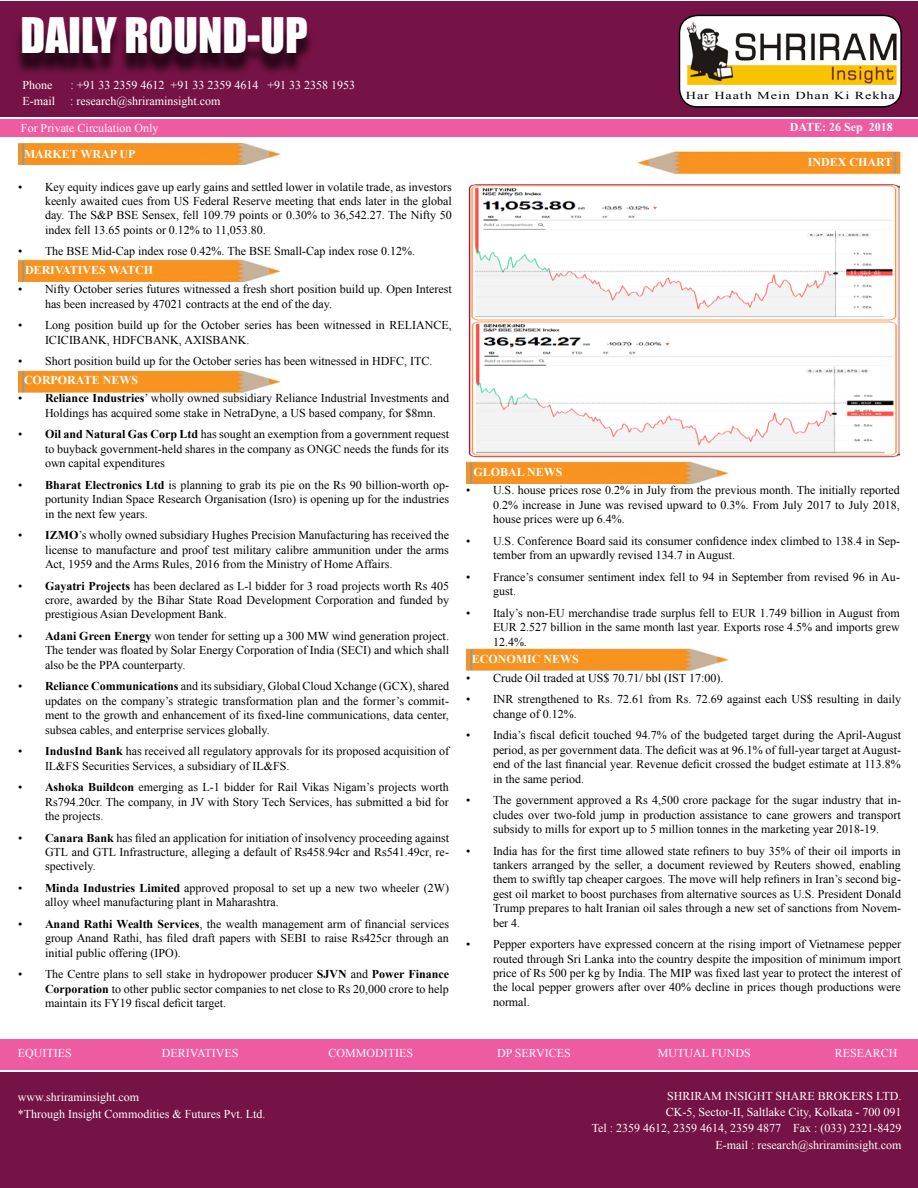
<style>
.page{position:relative;width:918px;height:1188px;background:#fff}
.page>*{position:absolute;margin:0;border:0;box-sizing:border-box;transform-origin:0 0}
.t1{font:45px "Impact";color:#fff}
.t2{font:12px/14.4px "Times New Roman";color:#000;text-align:justify}
.t3{font:12px "Times New Roman";color:#fff}
.t4{font:700 12px "Times New Roman";color:#fff}
.t5{font:10.65px "Times New Roman";letter-spacing:.06em;color:#000;scale:1.34 1}
.s1{font-weight:700}
</style>
<div class="page">
<div style="left:0;top:1px;width:918px;height:116px;background:#761346"></div>
<div style="left:0;top:1072px;width:918px;height:116px;background:#761346"></div>
<div style="left:14px;top:24px;width:467px;height:97px;background:#000;opacity:.75"></div>
<div style="left:679px;top:15px;width:222px;height:92px;background:#fff;border-radius:18px"></div>
<div style="left:679px;top:15px;width:223px;height:93px;border:2px solid #000;border-radius:18px"></div>
<img style="left:686px;top:20px;width:210px;height:66px">
<div style="left:0;top:119px;width:918px;height:18px;background:#ef5ba1"></div>
<div style="left:0;top:1039px;width:918px;height:31px;background:#ef5ba1"></div>
<img style="left:639px;top:150px;width:263px;height:25px">
<img style="left:18px;top:371px;width:263px;height:21px">
<img style="left:18px;top:260px;width:263px;height:22px">
<img style="left:18px;top:143px;width:263px;height:22px">
<img style="left:467px;top:462px;width:262px;height:22px">
<img style="left:467px;top:649px;width:262px;height:21px">
<img style="left:468px;top:184px;width:432px;height:274px">
<p class="t1" style="left:20px;top:1px;width:289px">DAILY ROUND-UP</p>
<p class="t3" style="left:22px;top:77px;width:31px">Phone</p>
<p class="t3" style="left:70px;top:77px;width:286px">: +91 33 2359 4612 +91 33 2359 4614 +91 33 2358 1953</p>
<p class="t3" style="left:22px;top:93px;width:34px">E-mail</p>
<p class="t3" style="left:70px;top:93px;width:152px">: research@shriraminsight.com</p>
<p class="t3" style="left:21px;top:120px;width:139px">For Private Circulation Only</p>
<p class="t4" style="left:24px;top:145px;width:113px">MARKET WRAP UP</p>
<p class="t2" style="left:45px;top:179px;width:408px;text-indent:-27px">• Key equity indices gave up early gains and settled lower in volatile trade, as investors keenly awaited cues from US Federal Reserve meeting that ends later in the global day. The S&amp;P BSE Sensex, fell 109.79 points or 0.30% to 36,542.27. The Nifty 50 index fell 13.65 points or 0.12% to 11,053.80.</p>
<p class="t2" style="left:18px;top:244px;width:399px">• The BSE Mid-Cap index rose 0.42%. The BSE Small-Cap index rose 0.12%.</p>
<p class="t2" style="left:45px;top:282px;width:408px;text-indent:-27px">• Nifty October series futures witnessed a fresh short position build up. Open Interest has been increased by 47021 contracts at the end of the day.</p>
<p class="t2" style="left:45px;top:318px;width:408px;text-indent:-27px">• Long position build up for the October series has been witnessed in RELIANCE,<br>ICICIBANK, HDFCBANK, AXISBANK.</p>
<p class="t2" style="left:18px;top:354px;width:416px">• Short position build up for the October series has been witnessed in HDFC, ITC.</p>
<p class="t4" style="left:24px;top:372px;width:116px">CORPORATE NEWS</p>
<p class="t2" style="left:45px;top:391px;width:406px;text-indent:-27px">• <span class="s1">Reliance Industries</span>’ wholly owned subsidiary Reliance Industrial Investments and<br>Holdings has acquired some stake in NetraDyne, a US based company, for $8mn.</p>
<p class="t2" style="left:45px;top:427px;width:406px;text-indent:-27px">• <span class="s1">Oil and Natural Gas Corp Ltd</span> has sought an exemption from a government request to buyback government-held shares in the company as ONGC needs the funds for its own capital expenditures</p>
<p class="t2" style="left:45px;top:477px;width:406px;text-indent:-27px">• <span class="s1">Bharat Electronics Ltd</span> is planning to grab its pie on the Rs 90 billion-worth op&shy;portunity Indian Space Research Organisation (Isro) is opening up for the industries in the next few years.</p>
<p class="t2" style="left:45px;top:528px;width:406px;text-indent:-27px">• <span class="s1">IZMO</span>’s wholly owned subsidiary Hughes Precision Manufacturing has received the license to manufacture and proof test military calibre ammunition under the arms Act, 1959 and the Arms Rules, 2016 from the Ministry of Home Affairs.</p>
<p class="t2" style="left:45px;top:578px;width:406px;text-indent:-27px">• <span class="s1">Gayatri Projects</span> has been declared as L-l bidder for 3 road projects worth Rs 405 crore, awarded by the Bihar State Road Development Corporation and funded by prestigious Asian Development Bank.</p>
<p class="t2" style="left:45px;top:629px;width:406px;text-indent:-27px">• <span class="s1">Adani Green Energy</span> won tender for setting up a 300 MW wind generation project.<br>The tender was floated by Solar Energy Corporation of India (SECI) and which shall also be the PPA counterparty.</p>
<p class="t2" style="left:45px;top:679px;width:406px;text-indent:-27px">• <span class="s1">Reliance Communications</span> and its subsidiary, Global Cloud Xchange (GCX), shared updates on the company’s strategic transformation plan and the former’s commit&shy;ment to the growth and enhancement of its fixed-line communications, data center, subsea cables, and enterprise services globally.</p>
<p class="t2" style="left:45px;top:744px;width:406px;text-indent:-27px">• <span class="s1">IndusInd Bank</span> has received all regulatory approvals for its proposed acquisition of<br>IL&amp;FS Securities Services, a subsidiary of IL&amp;FS.</p>
<p class="t2" style="left:45px;top:780px;width:405px;text-indent:-27px">• <span class="s1">Ashoka Buildcon</span> emerging as L-1 bidder for Rail Vikas Nigam’s projects worth Rs794.20cr. The company, in JV with Story Tech Services, has submitted a bid for the projects.</p>
<p class="t2" style="left:45px;top:830px;width:406px;text-indent:-27px">• <span class="s1">Canara Bank</span> has filed an application for initiation of insolvency proceeding against GTL and GTL Infrastructure, alleging a default of Rs458.94cr and Rs541.49cr, re&shy;spectively.</p>
<p class="t2" style="left:45px;top:881px;width:406px;text-indent:-27px">• <span class="s1">Minda Industries Limited</span> approved proposal to set up a new two wheeler (2W) alloy wheel manufacturing plant in Maharashtra.</p>
<p class="t2" style="left:45px;top:917px;width:406px;text-indent:-27px">• <span class="s1">Anand Rathi Wealth Services</span>, the wealth management arm of financial services group Anand Rathi, has filed draft papers with SEBI to raise Rs425cr through an initial public offering (IPO).</p>
<p class="t2" style="left:45px;top:967px;width:406px;text-indent:-27px">• The Centre plans to sell stake in hydropower producer <span class="s1">SJVN</span> and <span class="s1">Power Finance Corporation</span> to other public sector companies to net close to Rs 20,000 crore to help maintain its FY19 fiscal deficit target.</p>
<p class="t4" style="left:25px;top:262px;width:130px">DERIVATIVES WATCH</p>
<p class="t5" style="left:686px;top:88px;width:157px">Har Haath Mein Dhan Ki Rekha</p>
<p class="t4" style="left:790px;top:119px;width:105px">DATE: 26 Sep 2018</p>
<p class="t4" style="left:473px;top:464px;width:91px">GLOBAL NEWS</p>
<p class="t4" style="left:808px;top:154px;width:86px">INDEX CHART</p>
<p class="t2" style="left:493px;top:483px;width:408px;text-indent:-27px">• U.S. house prices rose 0.2% in July from the previous month. The initially reported 0.2% increase in June was revised upward to 0.3%. From July 2017 to July 2018, house prices were up 6.4%.</p>
<p class="t2" style="left:493px;top:533px;width:408px;text-indent:-27px">• U.S. Conference Board said its consumer confidence index climbed to 138.4 in Sep&shy;tember from an upwardly revised 134.7 in August.</p>
<p class="t2" style="left:493px;top:569px;width:408px;text-indent:-27px">• France’s consumer sentiment index fell to 94 in September from revised 96 in Au&shy;gust.</p>
<p class="t2" style="left:493px;top:605px;width:408px;text-indent:-27px">• Italy’s non-EU merchandise trade surplus fell to EUR 1.749 billion in August from EUR 2.527 billion in the same month last year. Exports rose 4.5% and imports grew 12.4%.</p>
<p class="t4" style="left:472px;top:650px;width:109px">ECONOMIC NEWS</p>
<p class="t2" style="left:466px;top:670px;width:259px">• Crude Oil traded at US$ 70.71/ bbl (IST 17:00).</p>
<p class="t2" style="left:493px;top:692px;width:410px;text-indent:-27px">• INR strengthened to Rs. 72.61 from Rs. 72.69 against each US$ resulting in daily change of 0.12%.</p>
<p class="t2" style="left:493px;top:728px;width:410px;text-indent:-27px">• India’s fiscal deficit touched 94.7% of the budgeted target during the April-August period, as per government data. The deficit was at 96.1% of full-year target at August&shy;end of the last financial year. Revenue deficit crossed the budget estimate at 113.8% in the same period.</p>
<p class="t2" style="left:493px;top:793px;width:409px;text-indent:-27px">• The government approved a Rs 4,500 crore package for the sugar industry that in&shy;cludes over two-fold jump in production assistance to cane growers and transport subsidy to mills for export up to 5 million tonnes in the marketing year 2018-19.</p>
<p class="t2" style="left:493px;top:843px;width:409px;text-indent:-27px">• India has for the first time allowed state refiners to buy 35% of their oil imports in tankers arranged by the seller, a document reviewed by Reuters showed, enabling them to swiftly tap cheaper cargoes. The move will help refiners in Iran’s second big&shy;gest oil market to boost purchases from alternative sources as U.S. President Donald Trump prepares to halt Iranian oil sales through a new set of sanctions from Novem&shy;ber 4.</p>
<p class="t2" style="left:493px;top:937px;width:410px;text-indent:-27px">• Pepper exporters have expressed concern at the rising import of Vietnamese pepper routed through Sri Lanka into the country despite the imposition of minimum import price of Rs 500 per kg by India. The MIP was fixed last year to protect the interest of the local pepper growers after over 40% decline in prices though productions were normal.</p>
<p class="t3" style="left:18px;top:1045px;width:55px">EQUITIES</p>
<p class="t3" style="left:162px;top:1045px;width:78px">DERIVATIVES</p>
<p class="t3" style="left:328px;top:1045px;width:86px">COMMODITIES</p>
<p class="t3" style="left:497px;top:1045px;width:75px">DP SERVICES</p>
<p class="t3" style="left:658px;top:1045px;width:95px">MUTUAL FUNDS</p>
<p class="t3" style="left:835px;top:1045px;width:64px">RESEARCH</p>
<p class="t3" style="left:18px;top:1088px;width:123px">www.shriraminsight.com</p>
<p class="t3" style="left:18px;top:1106px;width:249px">*Through Insight Commodities &amp; Futures Pvt. Ltd.</p>
<p class="t3" style="left:667px;top:1088px;width:236px">SHRIRAM INSIGHT SHARE BROKERS LTD.</p>
<p class="t3" style="left:666px;top:1104px;width:237px">CK-5, Sector-II, Saltlake City, Kolkata - 700 091</p>
<p class="t3" style="left:592px;top:1120px;width:311px">Tel : 2359 4612, 2359 4614, 2359 4877 Fax : (033) 2321-8429</p>
<p class="t3" style="left:716px;top:1137px;width:188px">E-mail : research@shriraminsight.com</p>
</div>
